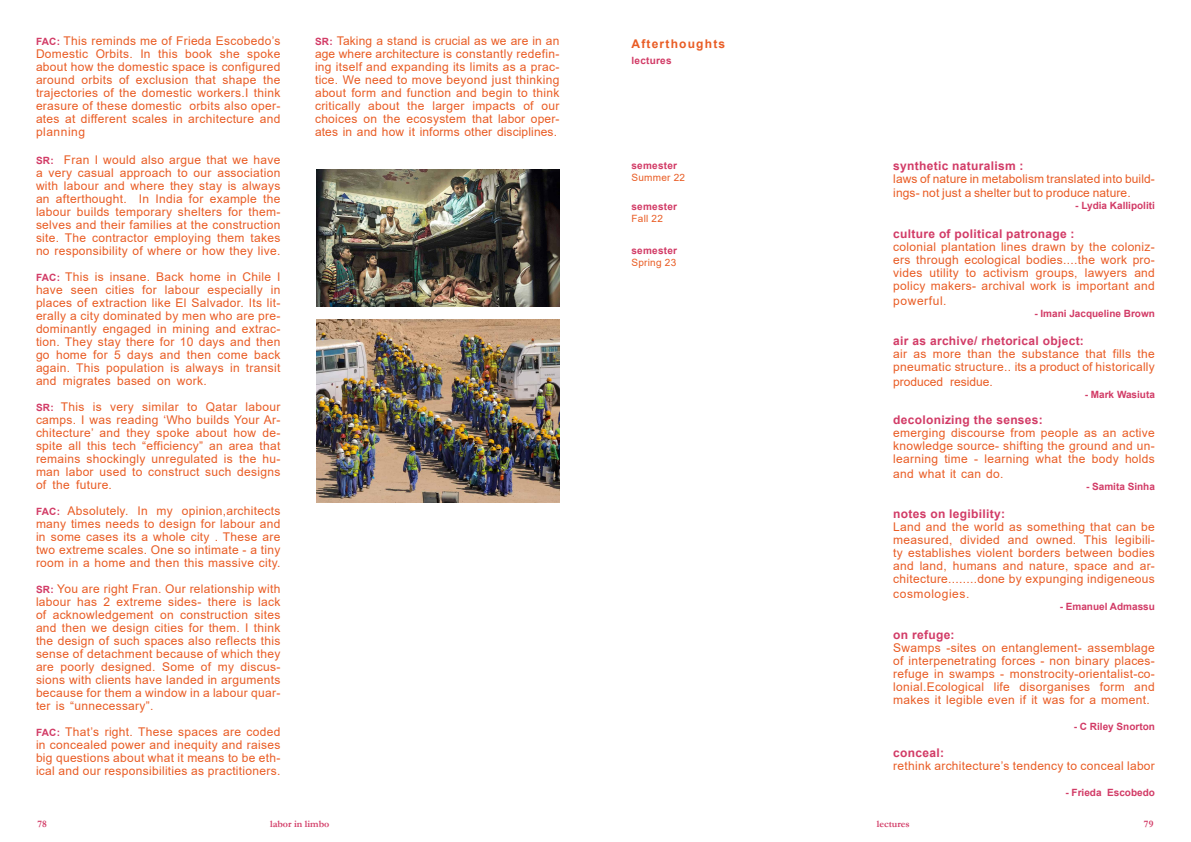
<style>
.page{position:relative;width:1191px;height:842px;background:#fff}
.page>*{position:absolute;margin:0;border:0;box-sizing:border-box;transform-origin:0 0}
.t1{font:12px/13px "Arial";letter-spacing:.025em;color:#e95c24;text-align:justify}
.t2{font:700 12px "Arial";letter-spacing:.025em;color:#d23b66}
.t3{font:12px "Arial";color:#e95c24}
.t4{font:700 12px "Arial";letter-spacing:.1em;color:#e95c24}
.t5{font:12px "Arial";letter-spacing:.045em;color:#e95c24}
.t6{font:12px "Arial";letter-spacing:.05em;color:#e95c24}
.t7{font:700 10px "Arial";color:#d23b66}
.t8{font:700 10px "Arial";letter-spacing:.025em;color:#d23b66}
.t9{font:700 10px "Garamond";color:#d23b66}
.t10{font:10px "Arial";letter-spacing:.025em;color:#e95c24}
.s1{font-weight:700;font-size:10px;color:#d23b66}
</style>
<div class="page">
<img style="left:316px;top:169px;width:243px;height:138px">
<img style="left:316px;top:320px;width:243px;height:182px">
<p class="t1" style="left:36px;top:35px;width:246px"><span class="s1">FAC:</span> This reminds me of Frieda Escobedo’s Domestic Orbits. In this book she spoke about how the domestic space is configured around orbits of exclusion that shape the trajectories of the domestic workers.I think erasure of these domestic orbits also oper&shy;ates at different scales in architecture and planning</p>
<p class="t1" style="left:36px;top:153px;width:246px"><span class="s1">SR:</span> Fran I would also argue that we have a very casual approach to our association with labour and where they stay is always an afterthought. In India for example the labour builds temporary shelters for them&shy;selves and their families at the construction site. The contractor employing them takes no responsibility of where or how they live.</p>
<p class="t1" style="left:36px;top:270px;width:246px"><span class="s1">FAC:</span> This is insane. Back home in Chile I have seen cities for labour especially in places of extraction like El Salvador. Its lit&shy;erally a city dominated by men who are pre&shy;dominantly engaged in mining and extrac&shy;tion. They stay there for 10 days and then go home for 5 days and then come back again. This population is always in transit and migrates based on work.</p>
<p class="t1" style="left:36px;top:400px;width:246px"><span class="s1">SR:</span> This is very similar to Qatar labour camps. I was reading ‘Who builds Your Ar&shy;chitecture’ and they spoke about how de&shy;spite all this tech “efficiency” an area that remains shockingly unregulated is the hu&shy;man labor used to construct such designs of the future.</p>
<p class="t1" style="left:36px;top:504px;width:246px"><span class="s1">FAC:</span> Absolutely. In my opinion,architects many times needs to design for labour and in some cases its a whole city . These are two extreme scales. One so intimate - a tiny room in a home and then this massive city.</p>
<p class="t1" style="left:36px;top:582px;width:246px"><span class="s1">SR:</span> You are right Fran. Our relationship with labour has 2 extreme sides- there is lack of acknowledgement on construction sites and then we design cities for them. I think the design of such spaces also reflects this sense of detachment because of which they are poorly designed. Some of my discus&shy;sions with clients have landed in arguments because for them a window in a labour quar&shy;ter is “unnecessary”.</p>
<p class="t1" style="left:36px;top:725px;width:246px"><span class="s1">FAC:</span> That’s right. These spaces are coded in concealed power and inequity and raises big questions about what it means to be eth&shy;ical and our responsibilities as practitioners.</p>
<p class="t1" style="left:315px;top:35px;width:246px"><span class="s1">SR:</span> Taking a stand is crucial as we are in an age where architecture is constantly redefin&shy;ing itself and expanding its limits as a prac&shy;tice. We need to move beyond just thinking about form and function and begin to think critically about the larger impacts of our choices on the ecosystem that labor oper&shy;ates in and how it informs other disciplines.</p>
<p class="t4" style="left:631px;top:35px;width:95px">Afterthoughts</p>
<p class="t8" style="left:631px;top:53px;width:42px">lectures</p>
<p class="t2" style="left:893px;top:157px;width:132px">synthetic naturalism :</p>
<p class="t1" style="left:893px;top:172px;width:263px;line-height:14.4px">laws of nature in metabolism translated into build&shy;ings- not just a shelter but to produce nature.</p>
<p class="t7" style="left:1075px;top:199px;width:81px">- Lydia Kallipoliti</p>
<p class="t2" style="left:893px;top:226px;width:183px">culture of political patronage :</p>
<p class="t1" style="left:893px;top:240px;width:263px">colonial plantation lines drawn by the coloniz&shy;ers through ecological bodies....the work pro&shy;vides utility to activism groups, lawyers and policy makers- archival work is important and</p>
<p class="t6" style="left:893px;top:292px;width:55px">powerful.</p>
<p class="t7" style="left:1034px;top:306px;width:122px">- Imani Jacqueline Brown</p>
<p class="t2" style="left:893px;top:333px;width:192px">air as archive/ rhetorical object:</p>
<p class="t1" style="left:893px;top:348px;width:263px">air as more than the substance that fills the pneumatic structure.. its a product of historically</p>
<p class="t3" style="left:893px;top:373px;width:101px">produced residue.</p>
<p class="t7" style="left:1084px;top:387px;width:72px">- Mark Wasiuta</p>
<p class="t2" style="left:893px;top:412px;width:151px">decolonizing the senses:</p>
<p class="t1" style="left:893px;top:426px;width:263px">emerging discourse from people as an active knowledge source- shifting the ground and un&shy;learning time - learning what the body holds</p>
<p class="t1" style="left:893px;top:467px;width:112px">and what it can do.</p>
<p class="t7" style="left:1086px;top:479px;width:70px">- Samita Sinha</p>
<p class="t2" style="left:893px;top:506px;width:113px">notes on legibility:</p>
<p class="t1" style="left:893px;top:521px;width:263px">Land and the world as something that can be measured, divided and owned. This legibili&shy;ty establishes violent borders between bodies and land, humans and nature, space and ar&shy;chitecture........done by expunging indigeneous</p>
<p class="t5" style="left:893px;top:585px;width:78px">cosmologies.</p>
<p class="t7" style="left:1059px;top:599px;width:97px">- Emanuel Admassu</p>
<p class="t2" style="left:893px;top:626px;width:63px">on refuge:</p>
<p class="t1" style="left:893px;top:641px;width:263px">Swamps -sites on entanglement- assemblage of interpenetrating forces - non binary places&shy;refuge in swamps - monstrocity-orientalist-co&shy;lonial.Ecological life disorganises form and makes it legible even if it was for a moment.</p>
<p class="t7" style="left:1073px;top:719px;width:83px">- C Riley Snorton</p>
<p class="t2" style="left:893px;top:744px;width:52px">conceal:</p>
<p class="t1" style="left:893px;top:759px;width:263px">rethink architecture’s tendency to conceal labor</p>
<p class="t7" style="left:1065px;top:785px;width:91px">- Frieda Escobedo</p>
<p class="t9" style="left:876px;top:817px;width:35px">lectures</p>
<p class="t8" style="left:631px;top:158px;width:47px">semester</p>
<p class="t10" style="left:631px;top:170px;width:55px">Summer 22</p>
<p class="t8" style="left:631px;top:199px;width:47px">semester</p>
<p class="t10" style="left:631px;top:212px;width:33px">Fall 22</p>
<p class="t8" style="left:631px;top:244px;width:47px">semester</p>
<p class="t10" style="left:631px;top:256px;width:46px">Spring 23</p>
<p class="t9" style="left:270px;top:817px;width:61px">labor in limbo</p>
<p class="t9" style="left:38px;top:817px;width:11px">78</p>
<p class="t9" style="left:1144px;top:817px;width:11px">79</p>
</div>
